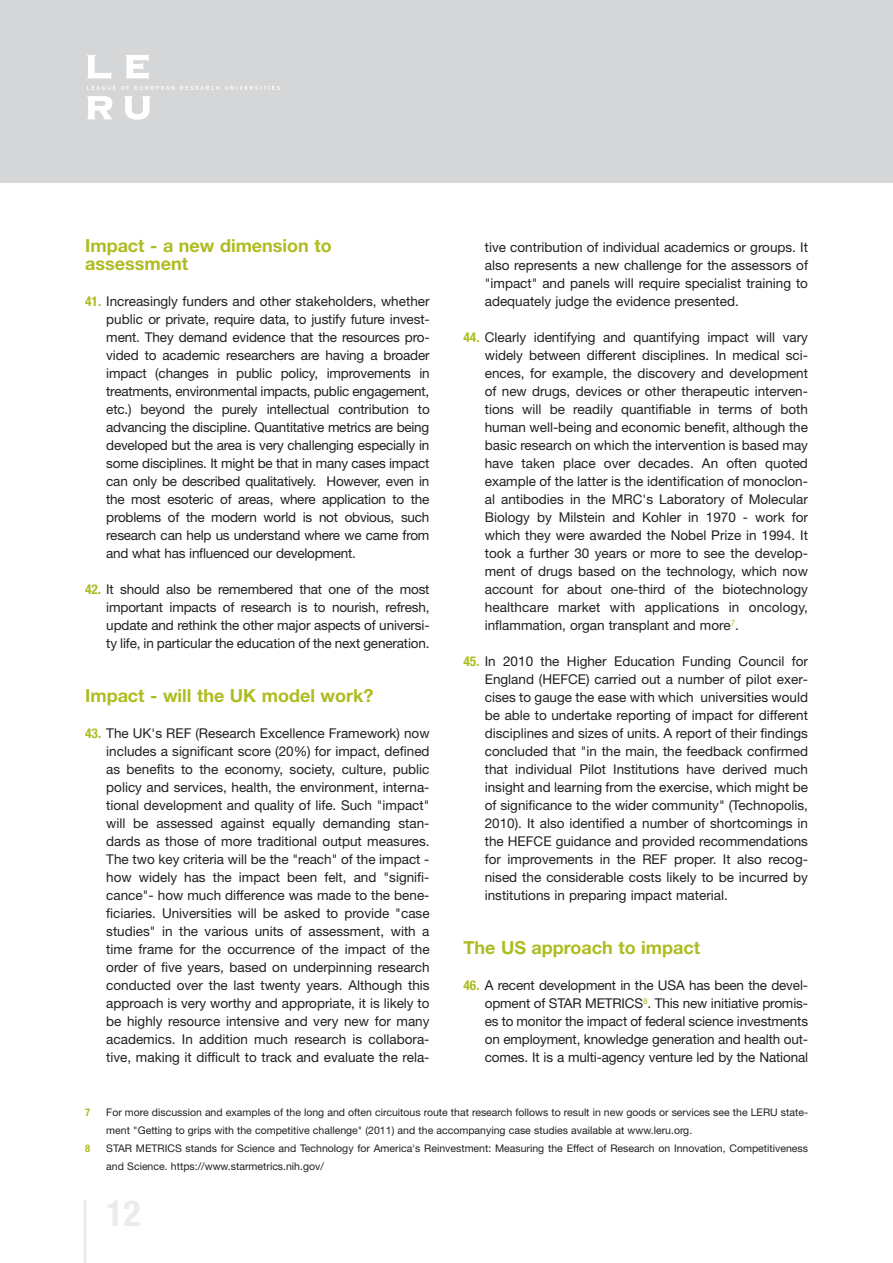
<style>
.page{position:relative;width:893px;height:1263px;background:#fff}
.page>*{position:absolute;margin:0;border:0;box-sizing:border-box;transform-origin:0 0}
.t1{font:700 condensed 36px "Helvetica Neue LT Std";color:#eaebec}
.t2{font:700 18px/18px "Helvetica Neue LT Std";color:#aebc21}
.t3{font:13.5px/18px "Helvetica Neue LT Std";color:#231f20;text-align:justify}
.t4{font:10.5px/18px "Helvetica Neue LT Std";color:#231f20}
.t5{font:700 condensed 10.5px "Helvetica Neue LT Std";color:#aebc21}
.s1{font-weight:700;font-stretch:condensed;color:#aebc21}
</style>
<div class="page">
<div style="left:0;top:0;width:893px;height:183px;background:#d5d6d8"></div>
<hr style="left:84px;top:1200px;width:3px;height:63px;background:#eaebec">
<svg style="left:87px;top:86px;width:193px;height:4px"></svg>
<svg style="left:87px;top:55px;width:24px;height:24px"></svg>
<svg style="left:125px;top:54px;width:24px;height:25px"></svg>
<svg style="left:87px;top:96px;width:26px;height:23px"></svg>
<svg style="left:124px;top:96px;width:27px;height:24px"></svg>
<h2 class="t2" style="left:85px;top:238px;width:248px">Impact - a new dimension to assessment</h2>
<p class="t3" style="left:106px;top:294px;width:325px;text-indent:-21px"><span class="s1">41.</span> Increasingly funders and other stakeholders, whether public or private, require data, to justify future invest&shy;ment. They demand evidence that the resources pro&shy;vided to academic researchers are having a broader impact (changes in public policy, improvements in treatments, environmental impacts, public engagement, etc.) beyond the purely intellectual contribution to advancing the discipline. Quantitative metrics are being developed but the area is very challenging especially in some disciplines. It might be that in many cases impact can only be described qualitatively. However, even in the most esoteric of areas, where application to the problems of the modern world is not obvious, such research can help us understand where we came from and what has influenced our development.</p>
<p class="t3" style="left:106px;top:582px;width:325px;text-indent:-21px"><span class="s1">42.</span> It should also be remembered that one of the most important impacts of research is to nourish, refresh, update and rethink the other major aspects of universi&shy;ty life, in particular the education of the next generation.</p>
<h2 class="t2" style="left:85px;top:688px;width:290px">Impact - will the UK model work?</h2>
<p class="t3" style="left:106px;top:726px;width:325px;text-indent:-21px"><span class="s1">43.</span> The UK's REF (Research Excellence Framework) now includes a significant score (20%) for impact, defined as benefits to the economy, society, culture, public policy and services, health, the environment, interna&shy;tional development and quality of life. Such "impact" will be assessed against equally demanding stan&shy;dards as those of more traditional output measures.<br>The two key criteria will be the "reach" of the impact - how widely has the impact been felt, and "signifi&shy;cance"- how much difference was made to the bene&shy;ficiaries. Universities will be asked to provide "case studies" in the various units of assessment, with a time frame for the occurrence of the impact of the order of five years, based on underpinning research conducted over the last twenty years. Although this approach is very worthy and appropriate, it is likely to be highly resource intensive and very new for many academics. In addition much research is collabora&shy;tive, making it difficult to track and evaluate the rela-</p>
<p class="t3" style="left:485px;top:240px;width:325px">tive contribution of individual academics or groups. It also represents a new challenge for the assessors of "impact" and panels will require specialist training to adequately judge the evidence presented.</p>
<p class="t3" style="left:485px;top:330px;width:325px;text-indent:-21px"><span class="s1">44.</span> Clearly identifying and quantifying impact will vary widely between different disciplines. In medical sci&shy;ences, for example, the discovery and development of new drugs, devices or other therapeutic interven&shy;tions will be readily quantifiable in terms of both human well-being and economic benefit, although the basic research on which the intervention is based may have taken place over decades. An often quoted example of the latter is the identification of monoclon&shy;al antibodies in the MRC's Laboratory of Molecular Biology by Milstein and Kohler in 1970 - work for which they were awarded the Nobel Prize in 1994. It took a further 30 years or more to see the develop&shy;ment of drugs based on the technology, which now account for about one-third of the biotechnology healthcare market with applications in oncology, inflammation, organ transplant and more<sup>7</sup>.</p>
<p class="t3" style="left:485px;top:654px;width:325px;text-indent:-21px"><span class="s1">45.</span> In 2010 the Higher Education Funding Council for England (HEFCE) carried out a number of pilot exer&shy;cises to gauge the ease with which universities would be able to undertake reporting of impact for different disciplines and sizes of units. A report of their findings concluded that "in the main, the feedback confirmed that individual Pilot Institutions have derived much insight and learning from the exercise, which might be of significance to the wider community" (Technopolis, 2010). It also identified a number of shortcomings in the HEFCE guidance and provided recommendations for improvements in the REF proper. It also recog&shy;nised the considerable costs likely to be incurred by institutions in preparing impact material.</p>
<h2 class="t2" style="left:463px;top:940px;width:238px">The US approach to impact</h2>
<p class="t3" style="left:485px;top:978px;width:325px;text-indent:-21px"><span class="s1">46.</span> A recent development in the USA has been the devel&shy;opment of STAR METRICS<sup>8</sup>. This new initiative promis&shy;es to monitor the impact of federal science investments on employment, knowledge generation and health out&shy;comes. It is a multi-agency venture led by the National</p>
<p class="t5" style="left:85px;top:1109px;width:7px">7</p>
<p class="t4" style="left:106px;top:1104px;width:703px">For more discussion and examples of the long and often circuitous route that research follows to result in new goods or services see the LERU state&shy;ment "Getting to grips with the competitive challenge" (2011) and the accompanying case studies available at www.leru.org.</p>
<p class="t5" style="left:85px;top:1145px;width:7px">8</p>
<p class="t4" style="left:106px;top:1140px;width:703px">STAR METRICS stands for Science and Technology for America's Reinvestment: Measuring the Effect of Research on Innovation, Competitiveness and Science. https://www.starmetrics.nih.gov/</p>
<h1 class="t1" style="left:106px;top:1200px;width:36px">12</h1>
</div>
